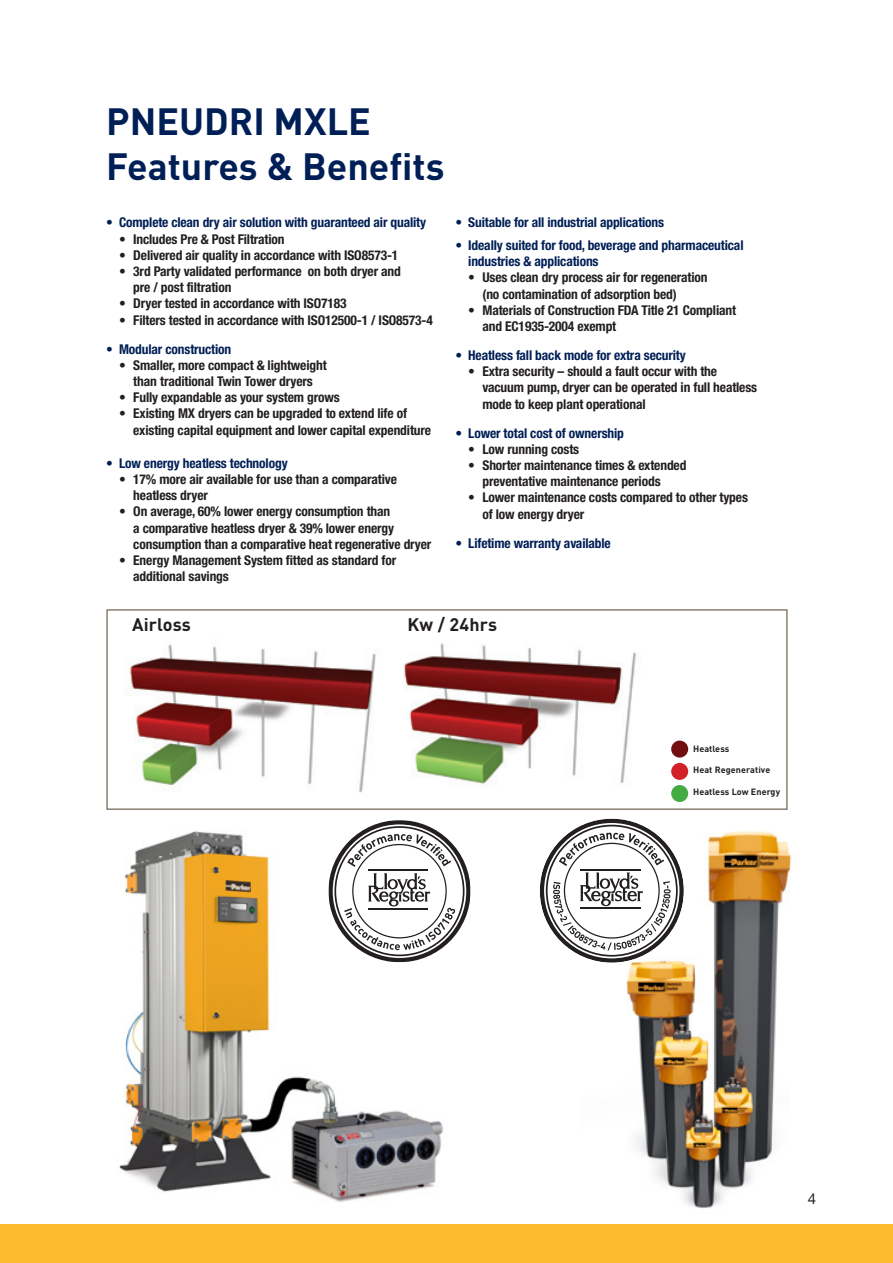
<style>
.page{position:relative;width:893px;height:1263px;background:#fff}
.page>*{position:absolute;margin:0;border:0;box-sizing:border-box;transform-origin:0 0}
.t1{font:700 37.5px/45px "DINOT";color:#001f56}
.t2{font:700 18px "DINOT";letter-spacing:.01em;color:#231f20}
.t3{font:15px "Helvetica Neue LT Std";color:#231f20}
.t4{font:700 condensed 13.5px/16.2px "Helvetica Neue LT Std";letter-spacing:-.01em;color:#231f20}
.t5{font:700 condensed 13.5px/16.2px "Helvetica Neue LT Std";letter-spacing:-.01em;color:#001f56}
.t6{font:700 9px "DINOT";letter-spacing:.01em;color:#231f20}
</style>
<div class="page">
<img style="left:119px;top:830px;width:324px;height:373px">
<svg style="left:328px;top:820px;width:142px;height:142px"></svg>
<img style="left:626px;top:831px;width:166px;height:377px">
<div style="left:540px;top:819px;width:144px;height:144px;border:4px solid #231f20;border-radius:50%"></div>
<svg style="left:545px;top:824px;width:134px;height:133px"></svg>
<img style="left:403px;top:643px;width:233px;height:141px">
<img style="left:129px;top:644px;width:248px;height:149px">
<div style="left:671px;top:740px;width:17px;height:17px;background:#730e10;border-radius:50%"></div>
<div style="left:671px;top:763px;width:17px;height:17px;background:#d22127;border-radius:50%"></div>
<div style="left:671px;top:785px;width:17px;height:17px;background:#44aa42;border-radius:50%"></div>
<div style="left:106px;top:609px;width:682px;height:201px;border:2px solid #887f6f"></div>
<div style="left:0;top:1225px;width:893px;height:38px;background:#fdbb2e"></div>
<h1 class="t1" style="left:106px;top:97px;width:340px">PNEUDRI MXLE<br>Features &amp; Benefits</h1>
<p class="t5" style="left:106px;top:214px;width:321px">• Complete clean dry air solution with guaranteed air quality</p>
<p class="t4" style="left:119px;top:231px;width:167px">• Includes Pre &amp; Post Filtration</p>
<p class="t4" style="left:119px;top:247px;width:281px">• Delivered air quality in accordance with ISO8573-1</p>
<p class="t4" style="left:133px;top:263px;width:269px;text-indent:-14px">• 3rd Party validated performance on both dryer and pre / post filtration</p>
<p class="t4" style="left:119px;top:295px;width:229px">• Dryer tested in accordance with ISO7183</p>
<p class="t4" style="left:119px;top:312px;width:315px">• Filters tested in accordance with ISO12500-1 / ISO8573-4</p>
<p class="t5" style="left:106px;top:341px;width:127px">• Modular construction</p>
<p class="t4" style="left:119px;top:357px;width:209px;text-align:center">• Smaller, more compact &amp; lightweight than traditional Twin Tower dryers</p>
<p class="t4" style="left:119px;top:389px;width:222px">• Fully expandable as your system grows</p>
<p class="t4" style="left:133px;top:405px;width:299px;text-indent:-14px">• Existing MX dryers can be upgraded to extend life of existing capital equipment and lower capital expenditure</p>
<p class="t5" style="left:106px;top:455px;width:183px">• Low energy heatless technology</p>
<p class="t4" style="left:133px;top:471px;width:265px;text-indent:-14px">• 17% more air available for use than a comparative heatless dryer</p>
<p class="t4" style="left:133px;top:503px;width:300px;text-indent:-14px">• On average, 60% lower energy consumption than<br>a comparative heatless dryer &amp; 39% lower energy consumption than a comparative heat regenerative dryer</p>
<p class="t4" style="left:133px;top:552px;width:264px;text-indent:-14px">• Energy Management System fitted as standard for additional savings</p>
<p class="t5" style="left:455px;top:214px;width:210px">• Suitable for all industrial applications</p>
<p class="t5" style="left:468px;top:237px;width:277px;text-indent:-13px">• Ideally suited for food, beverage and pharmaceutical industries &amp; applications</p>
<p class="t4" style="left:482px;top:269px;width:227px;text-indent:-14px">• Uses clean dry process air for regeneration (no contamination of adsorption bed)</p>
<p class="t4" style="left:482px;top:302px;width:255px;text-indent:-14px">• Materials of Construction FDA Title 21 Compliant and EC1935-2004 exempt</p>
<p class="t5" style="left:455px;top:347px;width:232px">• Heatless fall back mode for extra security</p>
<p class="t4" style="left:482px;top:363px;width:276px;text-indent:-14px">• Extra security – should a fault occur with the vacuum pump, dryer can be operated in full heatless mode to keep plant operational</p>
<p class="t5" style="left:455px;top:424px;width:170px">• Lower total cost of ownership</p>
<p class="t4" style="left:468px;top:441px;width:112px">• Low running costs</p>
<p class="t4" style="left:482px;top:457px;width:205px;text-indent:-14px">• Shorter maintenance times &amp; extended preventative maintenance periods</p>
<p class="t4" style="left:482px;top:489px;width:267px;text-indent:-14px">• Lower maintenance costs compared to other types of low energy dryer</p>
<p class="t5" style="left:455px;top:534px;width:157px">• Lifetime warranty available</p>
<h2 class="t2" style="left:132px;top:613px;width:60px">Airloss</h2>
<h2 class="t2" style="left:407px;top:613px;width:91px">Kw / 24hrs</h2>
<p class="t6" style="left:693px;top:742px;width:38px">Heatless</p>
<p class="t6" style="left:693px;top:764px;width:79px">Heat Regenerative</p>
<p class="t6" style="left:693px;top:785px;width:89px">Heatless Low Energy</p>
<p class="t3" style="left:808px;top:1189px;width:10px">4</p>
</div>
